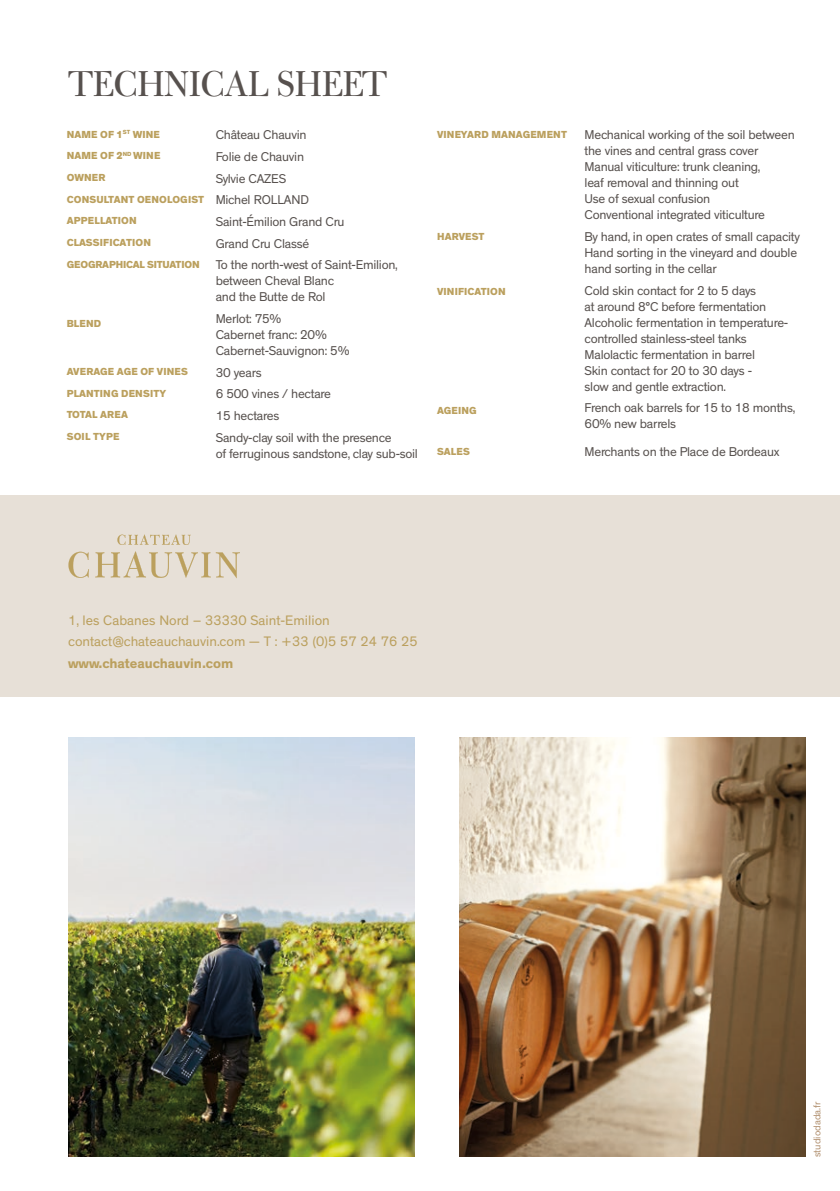
<style>
.page{position:relative;width:840px;height:1191px;background:#fff}
.page>*{position:absolute;margin:0;border:0;box-sizing:border-box;transform-origin:0 0}
.t1{font:40px "Bulmer MT Std Display";color:#57514e}
.t2{font:14px/21.6px "Theinhardt";color:#bba05e}
.t3{font:700 14px "Theinhardt";color:#bba05e}
.t4{font:13px/16px "Theinhardt";letter-spacing:-.02em;color:#57514e}
.t5{font:800 10.4px/21.6px "Theinhardt";letter-spacing:.015em;color:#bba05e}
.t6{font:10px "Theinhardt";color:#b1906f}
</style>
<div class="page">
<div style="left:0;top:494px;width:839px;height:202px;background:#e7e0d7"></div>
<svg style="left:117px;top:534px;width:74px;height:11px"></svg>
<svg style="left:68px;top:552px;width:21px;height:26px"></svg>
<svg style="left:95px;top:551px;width:145px;height:27px"></svg>
<img style="left:68px;top:737px;width:346px;height:420px">
<img style="left:459px;top:737px;width:346px;height:420px">
<h1 class="t1" style="left:68px;top:64px;width:320px">TECHNICAL SHEET</h1>
<p class="t5" style="left:67px;top:123px;width:139px">NAME OF 1<sup>ST</sup> WINE<br>NAME OF 2<sup>ND</sup> WINE<br>OWNER<br>CONSULTANT OENOLOGIST<br>APPELLATION<br>CLASSIFICATION<br>GEOGRAPHICAL SITUATION</p>
<p class="t4" style="left:215px;top:124px;width:183px;line-height:21.6px">Château Chauvin<br>Folie de Chauvin<br>Sylvie CAZES<br>Michel ROLLAND<br>Saint-Émilion Grand Cru<br>Grand Cru Classé<br>To the north-west of Saint-Emilion,</p>
<p class="t4" style="left:215px;top:273px;width:120px">between Cheval Blanc and the Butte de Rol</p>
<p class="t4" style="left:215px;top:311px;width:135px">Merlot: 75%<br>Cabernet franc: 20%<br>Cabernet-Sauvignon: 5%</p>
<p class="t4" style="left:215px;top:362px;width:177px;line-height:21.6px">30 years<br>6 500 vines / hectare<br>15 hectares<br>Sandy-clay soil with the presence</p>
<p class="t4" style="left:215px;top:446px;width:204px">of ferruginous sandstone, clay sub-soil</p>
<p class="t5" style="left:67px;top:313px;width:36px">BLEND</p>
<p class="t5" style="left:67px;top:361px;width:123px">AVERAGE AGE OF VINES<br>PLANTING DENSITY<br>TOTAL AREA<br>SOIL TYPE</p>
<p class="t5" style="left:437px;top:123px;width:131px">VINEYARD MANAGEMENT</p>
<p class="t5" style="left:437px;top:226px;width:49px">HARVEST</p>
<p class="t5" style="left:437px;top:281px;width:70px">VINIFICATION</p>
<p class="t5" style="left:437px;top:400px;width:41px">AGEING</p>
<p class="t5" style="left:437px;top:441px;width:34px">SALES</p>
<p class="t4" style="left:584px;top:127px;width:211px">Mechanical working of the soil between the vines and central grass cover Manual viticulture: trunk cleaning,<br>leaf removal and thinning out<br>Use of sexual confusion<br>Conventional integrated viticulture</p>
<p class="t4" style="left:584px;top:229px;width:217px">By hand, in open crates of small capacity<br>Hand sorting in the vineyard and double hand sorting in the cellar</p>
<p class="t4" style="left:584px;top:283px;width:205px">Cold skin contact for 2 to 5 days<br>at around 8°C before fermentation Alcoholic fermentation in temperature&shy;controlled stainless-steel tanks Malolactic fermentation in barrel<br>Skin contact for 20 to 30 days -<br>slow and gentle extraction.</p>
<p class="t4" style="left:584px;top:400px;width:212px">French oak barrels for 15 to 18 months,<br>60% new barrels</p>
<p class="t4" style="left:584px;top:444px;width:196px">Merchants on the Place de Bordeaux</p>
<p class="t2" style="left:68px;top:609px;width:351px">1, les Cabanes Nord – 33330 Saint-Emilion contact@chateauchauvin.com — T : +33 (0)5 57 24 76 25</p>
<p class="t3" style="left:68px;top:654px;width:166px">www.chateauchauvin.com</p>
<p class="t6" style="left:810px;top:1157px;width:57px;rotate:-90deg">studiodada.fr</p>
</div>
